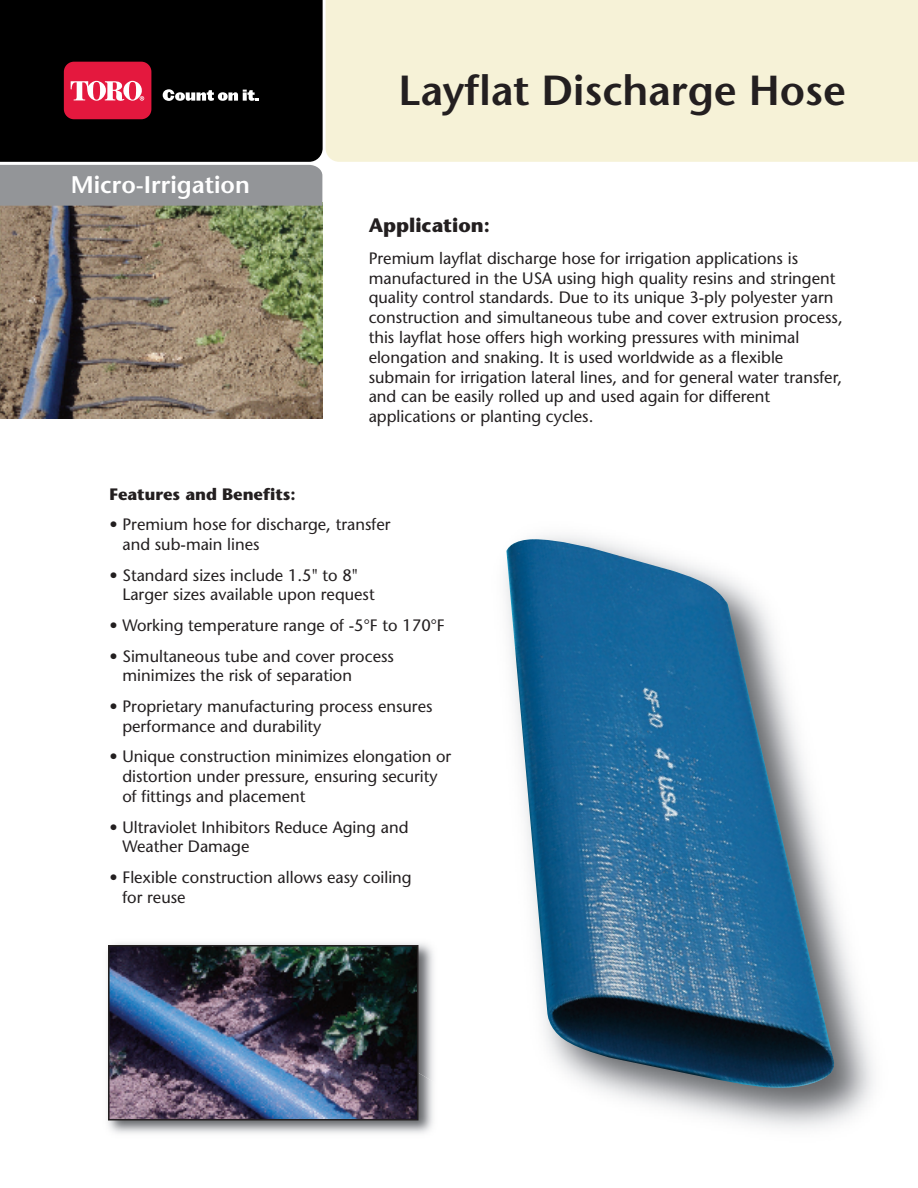
<style>
.page{position:relative;width:918px;height:1188px;background:#fff}
.page>*{position:absolute;margin:0;border:0;box-sizing:border-box;transform-origin:0 0}
.t1{font:600 42px "Stone Sans";color:#231f20}
.t2{font:600 24px "Stone Sans";color:#fff}
.t3{font:700 19.5px "Stone Sans";color:#231f20}
.t4{font:16.5px/19.8px "Stone Sans";color:#231f20}
.t5{font:700 16.5px "Stone Sans";color:#231f20}
</style>
<div class="page">
<img style="left:165px;top:296px;width:708px;height:832px">
<img style="left:506px;top:539px;width:329px;height:550px">
<img style="left:0;top:206px;width:322px;height:212px">
<div style="left:0;top:165px;width:322px;height:41px;background:#939598"></div>
<div style="left:0;top:0;width:323px;height:162px;background:#000"></div>
<svg style="left:163px;top:89px;width:96px;height:12px"></svg>
<div style="left:326px;top:0;width:592px;height:162px;background:#f6f2d7"></div>
<div style="left:64px;top:62px;width:87px;height:57px;background:#e4183e;border-radius:10px"></div>
<svg style="left:71px;top:81px;width:73px;height:20px"></svg>
<div style="left:367px;top:216px;width:480px;height:252px;background:#fff"></div>
<img style="left:107px;top:939px;width:331px;height:195px">
<img style="left:186px;top:939px;width:252px;height:145px">
<img style="left:111px;top:948px;width:304px;height:169px">
<div style="left:108px;top:945px;width:310px;height:175px;border:2px solid #231f20"></div>
<h2 class="t2" style="left:71px;top:176px;width:181px">Micro-Irrigation</h2>
<h1 class="t1" style="left:399px;top:74px;width:449px">Layflat Discharge Hose</h1>
<p class="t3" style="left:369px;top:217px;width:123px">Application:</p>
<p class="t4" style="left:369px;top:250px;width:476px">Premium layflat discharge hose for irrigation applications is manufactured in the USA using high quality resins and stringent quality control standards. Due to its unique 3-ply polyester yarn construction and simultaneous tube and cover extrusion process, this layflat hose offers high working pressures with minimal elongation and snaking. It is used worldwide as a flexible submain for irrigation lateral lines, and for general water transfer, and can be easily rolled up and used again for different applications or planting cycles.</p>
<p class="t5" style="left:109px;top:487px;width:188px">Features and Benefits:</p>
<p class="t4" style="left:122px;top:516px;width:270px;text-indent:-13px">• Premium hose for discharge, transfer and sub-main lines</p>
<p class="t4" style="left:122px;top:567px;width:254px;text-indent:-13px">• Standard sizes include 1.5" to 8"<br>Larger sizes available upon request</p>
<p class="t4" style="left:109px;top:617px;width:337px">• Working temperature range of -5°F to 170°F</p>
<p class="t4" style="left:122px;top:648px;width:273px;text-indent:-13px">• Simultaneous tube and cover process minimizes the risk of separation</p>
<p class="t4" style="left:122px;top:698px;width:312px;text-indent:-13px">• Proprietary manufacturing process ensures performance and durability</p>
<p class="t4" style="left:122px;top:749px;width:330px;text-indent:-13px">• Unique construction minimizes elongation or distortion under pressure, ensuring security of fittings and placement</p>
<p class="t4" style="left:122px;top:819px;width:288px;text-indent:-13px">• Ultraviolet Inhibitors Reduce Aging and<br>Weather Damage</p>
<p class="t4" style="left:122px;top:869px;width:291px;text-indent:-13px">• Flexible construction allows easy coiling for reuse</p>
</div>
